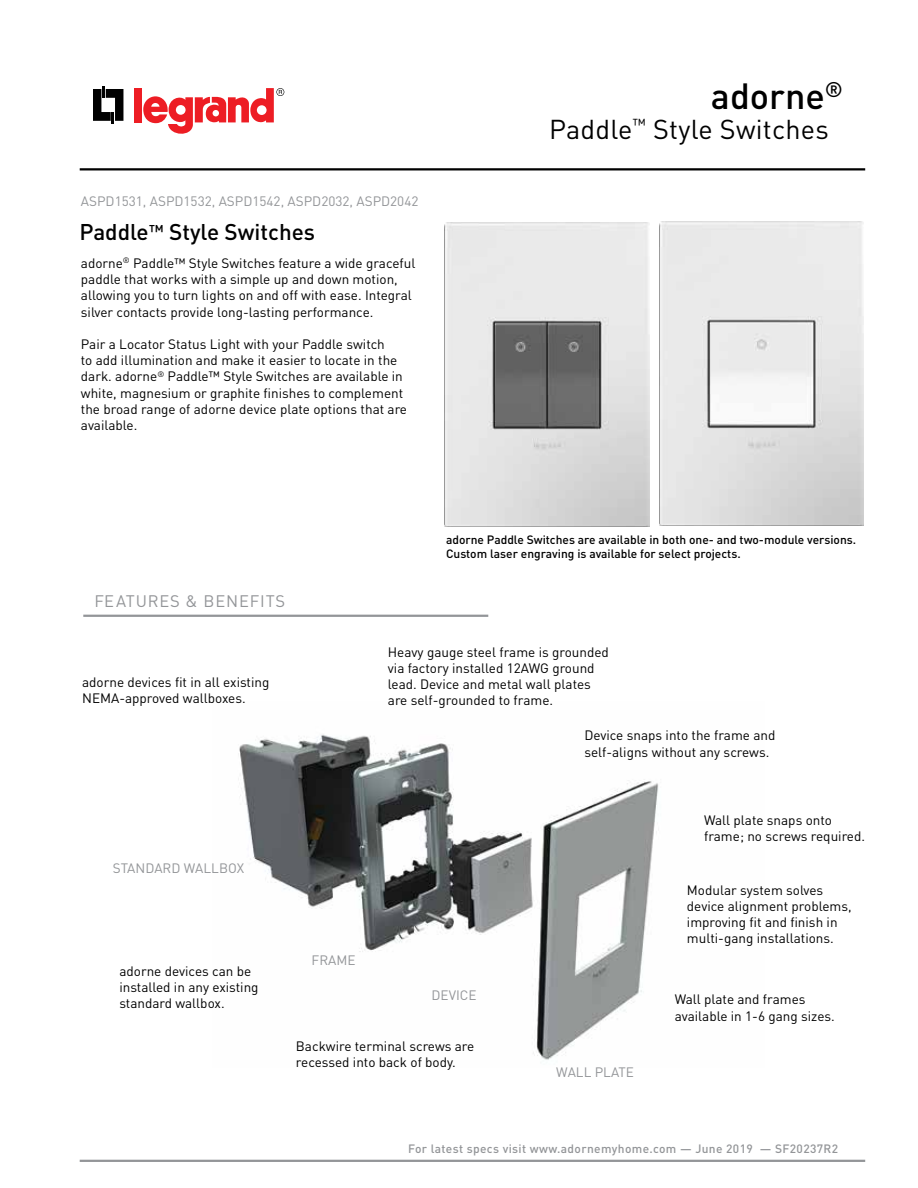
<style>
.page{position:relative;width:918px;height:1188px;background:#fff}
.page>*{position:absolute;margin:0;border:0;box-sizing:border-box;transform-origin:0 0}
.t1{font:500 36px "DIN Pro";color:#000}
.t2{font:27px "DIN Pro";letter-spacing:.01em;color:#000}
.t3{font:500 22.5px "DIN Pro";color:#000}
.t4{font:16.5px "DIN Pro";letter-spacing:.05em;color:#939598}
.t5{font:13.5px/16.2px "DIN Pro";color:#000}
.t6{font:13.5px "DIN Pro";color:#939598}
.t7{font:500 12px/14.4px "DIN Pro";color:#000}
.t8{font:500 12px "DIN Pro";letter-spacing:.03em;color:#939598}
.s1{font-size:16.8px}
</style>
<div class="page">
<svg style="left:93px;top:86px;width:30px;height:38px"></svg>
<div style="left:134px;top:88px;width:8px;height:34px;background:#ed1d24"></div>
<svg style="left:143px;top:88px;width:141px;height:46px"></svg>
<img style="left:659px;top:221px;width:205px;height:304px">
<img style="left:239px;top:734px;width:420px;height:326px">
<hr style="left:80px;top:1160px;width:785px;height:2px;background:#939598">
<hr style="left:80px;top:168px;width:785px;height:2px;background:#000">
<hr style="left:83px;top:615px;width:405px;height:2px;background:#939598">
<img style="left:445px;top:222px;width:204px;height:304px">
<h1 class="t1" style="left:711px;top:71px;width:134px">adorne<sup>®</sup></h1>
<p class="t6" style="left:81px;top:192px;width:339px">ASPD1531, ASPD1532, ASPD1542, ASPD2032, ASPD2042</p>
<h3 class="t3" style="left:79px;top:216px;width:237px">Paddle<span class="s1">™</span> Style Switches</h3>
<p class="t5" style="left:81px;top:254px;width:336px">adorne<sup>®</sup> Paddle™ Style Switches feature a wide graceful paddle that works with a simple up and down motion, allowing you to turn lights on and off with ease. Integral silver contacts provide long-lasting performance.</p>
<p class="t5" style="left:81px;top:335px;width:328px">Pair a Locator Status Light with your Paddle switch<br>to add illumination and make it easier to locate in the dark. adorne<sup>®</sup> Paddle™ Style Switches are available in white, magnesium or graphite finishes to complement the broad range of adorne device plate options that are available.</p>
<h2 class="t2" style="left:549px;top:111px;width:281px">Paddle<sup>™</sup> Style Switches</h2>
<p class="t4" style="left:94px;top:590px;width:192px">FEATURES &amp; BENEFITS</p>
<p class="t7" style="left:446px;top:532px;width:412px">adorne Paddle Switches are available in both one- and two-module versions.<br>Custom laser engraving is available for select projects.</p>
<p class="t5" style="left:82px;top:674px;width:189px">adorne devices fit in all existing<br>NEMA-approved wallboxes.</p>
<p class="t6" style="left:113px;top:859px;width:133px">STANDARD WALLBOX</p>
<p class="t5" style="left:119px;top:962px;width:141px">adorne devices can be installed in any existing standard wallbox.</p>
<p class="t5" style="left:388px;top:643px;width:223px">Heavy gauge steel frame is grounded via factory installed 12AWG ground lead. Device and metal wall plates are self-grounded to frame.</p>
<p class="t5" style="left:584px;top:727px;width:193px">Device snaps into the frame and self-aligns without any screws.</p>
<p class="t5" style="left:704px;top:811px;width:162px">Wall plate snaps onto frame; no screws required.</p>
<p class="t6" style="left:312px;top:951px;width:46px">FRAME</p>
<p class="t6" style="left:431px;top:986px;width:47px">DEVICE</p>
<p class="t5" style="left:296px;top:1037px;width:180px">Backwire terminal screws are recessed into back of body.</p>
<p class="t6" style="left:556px;top:1063px;width:79px">WALL PLATE</p>
<p class="t5" style="left:687px;top:881px;width:166px">Modular system solves device alignment problems, improving fit and finish in multi-gang installations.</p>
<p class="t5" style="left:675px;top:991px;width:162px">Wall plate and frames available in 1-6 gang sizes.</p>
<p class="t8" style="left:408px;top:1140px;width:432px">For latest specs visit www.adornemyhome.com — June 2019 — SF20237R2</p>
</div>
